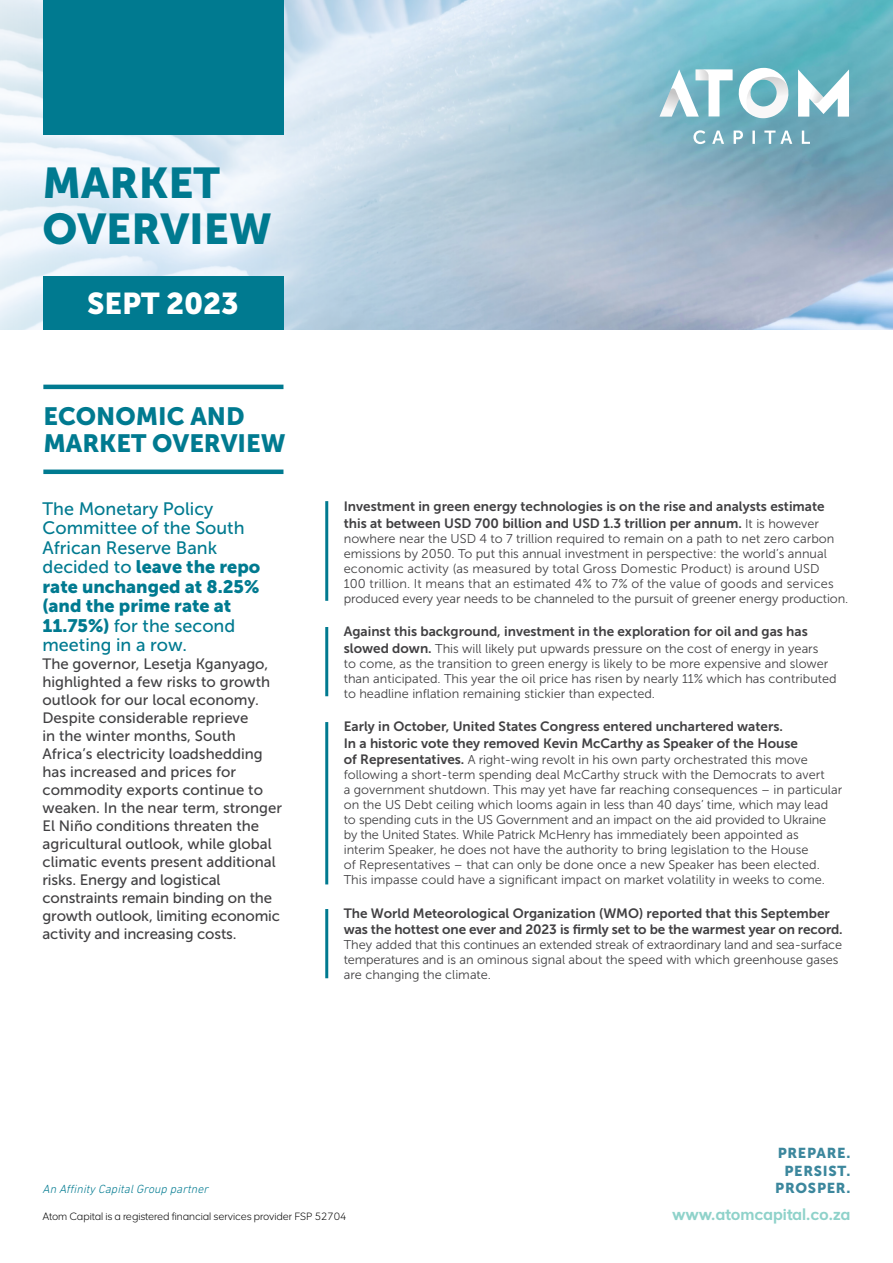
<style>
.page{position:relative;width:893px;height:1263px;background:#fff}
.page>*{position:absolute;margin:0;border:0;box-sizing:border-box;transform-origin:0 0}
.t1{font:42.75px/46.3px "Museo Sans 900";color:#007a90}
.t2{font:30px "Museo Sans 900";color:#fff}
.t3{font:24.9px/27px "Museo Sans 900";color:#007a90}
.t4{font:18px/19.5px "Museo Sans 500";color:#007a90}
.t5{font:18px/19.5px "Museo Sans 900";color:#007a90;text-align:justify}
.t6{font:700 16.2px "AA Smart Sans";letter-spacing:-.005em;color:#8fd2ca}
.t7{font:15px/18px "Museo Sans 500";color:#414042}
.t8{font:14.25px/17.2px "Museo Sans 900";letter-spacing:.05em;color:#3c879d;text-align:right}
.t9{font:13.5px/16.5px "Museo Sans 700";color:#414042}
.t10{font:12.75px/15px "Museo Sans 300";color:#414042}
.t11{font:italic 300 12px "DIN Next LT Pro";color:#007a90}
.t12{font:300 10.5px "AA Smart Sans";color:#000}
.s1{font-family:"Museo Sans 500"}
.s2{font-family:"Museo Sans 900"}
.s3{font-family:"Museo Sans 300";font-size:12.75px}
.s4{font-family:"Museo Sans 700";font-size:13.5px}
</style>
<div class="page">
<img style="left:693px;top:0;width:200px;height:330px">
<svg style="left:0;top:0;width:693px;height:330px;background:#c4d8e5"></svg>
<div style="left:43px;top:469px;width:240px;height:5px;background:#007a90"></div>
<hr style="left:43px;top:385px;width:240px;height:4px;background:#007a90">
<div style="left:43px;top:276px;width:240px;height:54px;background:#007a90"></div>
<div style="left:43px;top:0;width:240px;height:134px;background:#007a90"></div>
<svg style="left:798px;top:69px;width:51px;height:48px"></svg>
<svg style="left:659px;top:68px;width:130px;height:50px"></svg>
<svg style="left:693px;top:130px;width:117px;height:14px"></svg>
<hr style="left:325px;top:501px;width:3px;height:100px;background:#007a90">
<hr style="left:325px;top:627px;width:3px;height:69px;background:#007a90">
<hr style="left:325px;top:909px;width:3px;height:69px;background:#007a90">
<hr style="left:325px;top:722px;width:3px;height:162px;background:#007a90">
<h1 class="t1" style="left:43px;top:160px;width:231px">MARKET<br>OVERVIEW</h1>
<h2 class="t2" style="left:87px;top:286px;width:153px">SEPT 2023</h2>
<h3 class="t3" style="left:43px;top:403px;width:244px">ECONOMIC AND<br>MARKET OVERVIEW</h3>
<h3 class="t4" style="left:43px;top:499px;width:203px">The Monetary Policy<br>Committee of the South<br>African Reserve Bank</h3>
<h3 class="t5" style="left:43px;top:557px;width:219px"><span class="s1">decided to</span> leave the repo rate unchanged at 8.25% (and the prime rate at</h3>
<h3 class="t4" style="left:43px;top:616px;width:194px"><span class="s2">11.75%)</span> for the second meeting in a row.</h3>
<p class="t7" style="left:43px;top:655px;width:241px">The governor, Lesetja Kganyago, highlighted a few risks to growth outlook for our local economy.<br>Despite considerable reprieve<br>in the winter months, South<br>Africa’s electricity loadshedding has increased and prices for commodity exports continue to weaken. In the near term, stronger<br>El Niño conditions threaten the agricultural outlook, while global climatic events present additional risks. Energy and logistical constraints remain binding on the growth outlook, limiting economic activity and increasing costs.</p>
<p class="t9" style="left:344px;top:498px;width:482px">Investment in green energy technologies is on the rise and analysts estimate this at between USD 700 billion and USD 1.3 trillion per annum. <span class="s3">It is however</span></p>
<p class="t10" style="left:344px;top:531px;width:506px">nowhere near the USD 4 to 7 trillion required to remain on a path to net zero carbon emissions by 2050. To put this annual investment in perspective: the world’s annual economic activity (as measured by total Gross Domestic Product) is around USD<br>100 trillion. It means that an estimated 4% to 7% of the value of goods and services produced every year needs to be channeled to the pursuit of greener energy production.</p>
<p class="t9" style="left:344px;top:623px;width:466px">Against this background, investment in the exploration for oil and gas has</p>
<p class="t10" style="left:344px;top:641px;width:494px"><span class="s4">slowed down.</span> This will likely put upwards pressure on the cost of energy in years<br>to come, as the transition to green energy is likely to be more expensive and slower than anticipated. This year the oil price has risen by nearly 11% which has contributed to headline inflation remaining stickier than expected.</p>
<p class="t9" style="left:344px;top:718px;width:456px">Early in October, United States Congress entered unchartered waters.<br>In a historic vote they removed Kevin McCarthy as Speaker of the House</p>
<p class="t10" style="left:344px;top:752px;width:500px"><span class="s4">of Representatives.</span> A right-wing revolt in his own party orchestrated this move following a short-term spending deal McCarthy struck with the Democrats to avert<br>a government shutdown. This may yet have far reaching consequences – in particular on the US Debt ceiling which looms again in less than 40 days’ time, which may lead to spending cuts in the US Government and an impact on the aid provided to Ukraine by the United States. While Patrick McHenry has immediately been appointed as interim Speaker, he does not have the authority to bring legislation to the House<br>of Representatives – that can only be done once a new Speaker has been elected.<br>This impasse could have a significant impact on market volatility in weeks to come.</p>
<p class="t9" style="left:344px;top:905px;width:500px">The World Meteorological Organization (WMO) reported that this September was the hottest one ever and 2023 is firmly set to be the warmest year on record.</p>
<p class="t10" style="left:344px;top:937px;width:500px">They added that this continues an extended streak of extraordinary land and sea-surface temperatures and is an ominous signal about the speed with which greenhouse gases are changing the climate.</p>
<p class="t11" style="left:43px;top:1182px;width:170px">An Affinity CapitalGroup partner</p>
<p class="t8" style="left:775px;top:1145px;width:77px">PREPARE.<br>PERSIST.<br>PROSPER.</p>
<p class="t12" style="left:43px;top:1210px;width:306px">Atom Capital is a registered financial services provider FSP 52704</p>
<p class="t6" style="left:672px;top:1204px;width:180px">www.atomcapital.co.za</p>
</div>
